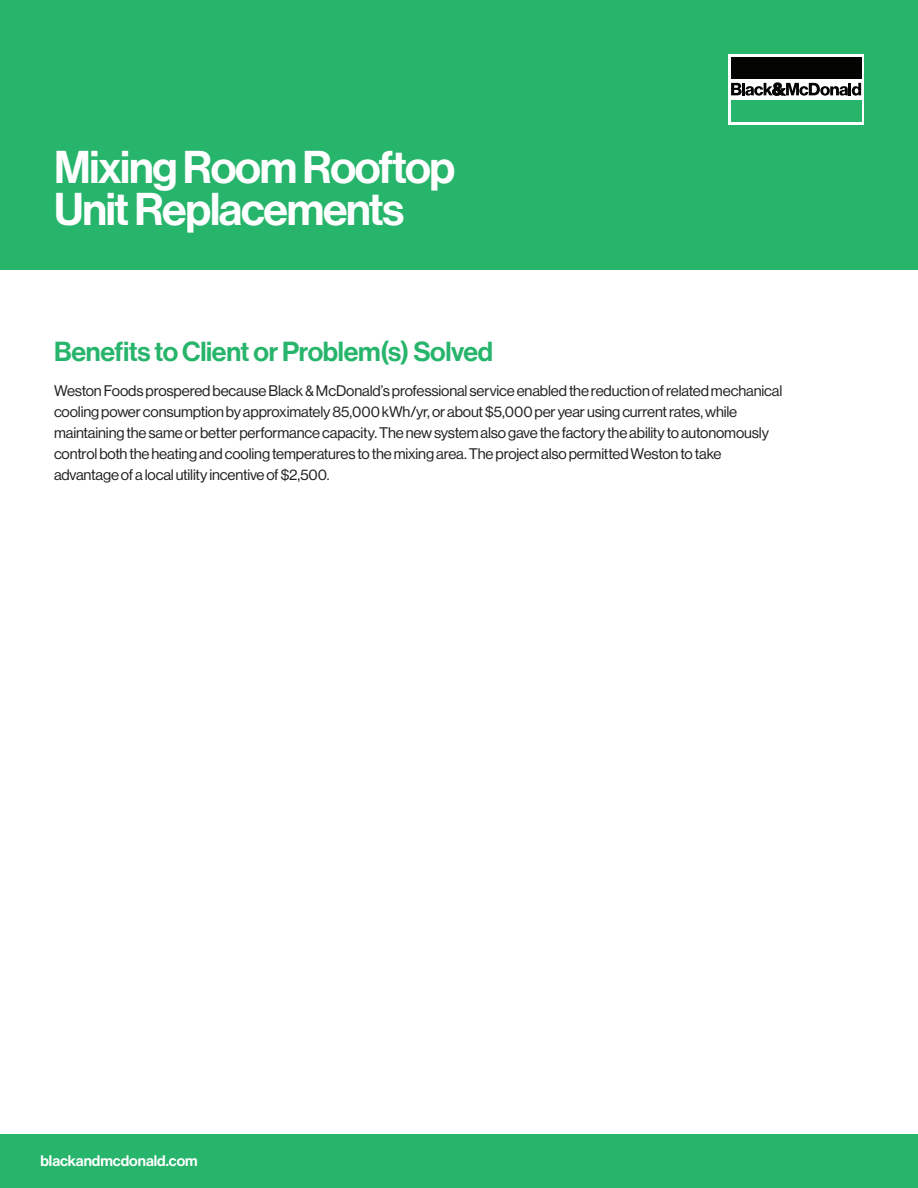
<style>
.page{position:relative;width:918px;height:1188px;background:#fff}
.page>*{position:absolute;margin:0;border:0;box-sizing:border-box;transform-origin:0 0}
.t1{font:45px "N Haas Grotesk DS Pro 65 Md";letter-spacing:-.03em;color:#fff}
.t2{font:27px "N Haas Grotesk DS Pro 65 Md";letter-spacing:-.01em;color:#27b46b}
.t3{font:15px/21px "N Haas Grotesk DS Pro 55 Rg";letter-spacing:-.01em;color:#231f20}
.t4{font:15px "N Haas Grotesk DS Pro 65 Md";color:#fff}
</style>
<div class="page">
<div style="left:0;top:0;width:918px;height:270px;background:#27b46b"></div>
<div style="left:728px;top:54px;width:136px;height:70px;background:#fff"></div>
<div style="left:731px;top:57px;width:130px;height:22px;background:#040503"></div>
<div style="left:731px;top:100px;width:130px;height:21px;background:#27b46b"></div>
<svg style="left:731px;top:83px;width:130px;height:13px"></svg>
<div style="left:0;top:1134px;width:918px;height:54px;background:#27b46b"></div>
<p class="t1" style="left:54px;top:141px;width:403px">Mixing Room Rooftop</p>
<p class="t1" style="left:54px;top:183px;width:352px">Unit Replacements</p>
<p class="t2" style="left:54px;top:336px;width:441px">Benefits to Client or Problem(s) Solved</p>
<p class="t3" style="left:54px;top:380px;width:730px">Weston Foods prospered because Black &amp; McDonald’s professional service enabled the reduction of related mechanical cooling power consumption by approximately 85,000 kWh/yr, or about $5,000 per year using current rates, while maintaining the same or better performance capacity. The new system also gave the factory the ability to autonomously control both the heating and cooling temperatures to the mixing area. The project also permitted Weston to take advantage of a local utility incentive of $2,500.</p>
<p class="t4" style="left:40px;top:1152px;width:159px">blackandmcdonald.com</p>
</div>
